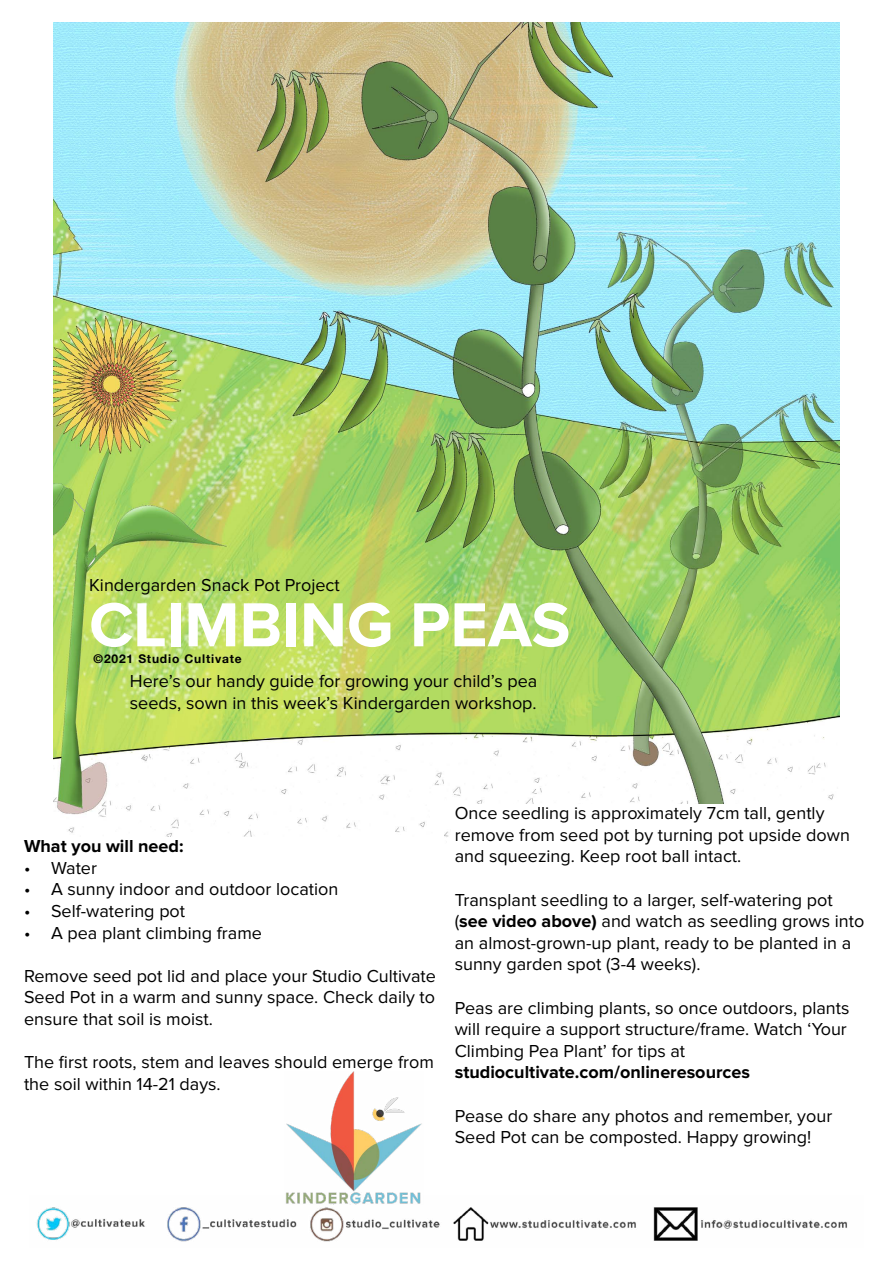
<style>
.page{position:relative;width:893px;height:1263px;background:#fff}
.page>*{position:absolute;margin:0;border:0;box-sizing:border-box;transform-origin:0 0}
.t1{font:700 64.5px "Proxima Nova";color:#fff}
.t2{font:18px/21.6px "Proxima Nova";color:#000}
.t3{font:700 18px "Proxima Nova";color:#000}
.t4{font:700 12px "Helvetica Neue";letter-spacing:.07em;color:#000}
.s1{font-weight:700}
</style>
<div class="page">
<img style="left:54px;top:22px;width:785px;height:815px">
<img style="left:36px;top:1204px;width:811px;height:38px">
<img style="left:286px;top:1071px;width:136px;height:133px">
<div style="left:452px;top:805px;width:420px;height:354px;background:#fff"></div>
<p class="t2" style="left:89px;top:575px;width:252px">Kindergarden Snack Pot Project</p>
<h1 class="t1" style="left:89px;top:595px;width:483px">CLIMBING PEAS</h1>
<p class="t4" style="left:94px;top:649px;width:150px">©2021 Studio Cultivate</p>
<p class="t2" style="left:130px;top:671px;width:409px">Here’s our handy guide for growing your child’s pea seeds, sown in this week’s Kindergarden workshop.</p>
<p class="t3" style="left:24px;top:838px;width:161px">What you will need:</p>
<p class="t2" style="left:24px;top:858px;width:75px">• Water</p>
<p class="t2" style="left:24px;top:879px;width:316px">• A sunny indoor and outdoor location</p>
<p class="t2" style="left:24px;top:901px;width:163px">• Self-watering pot</p>
<p class="t2" style="left:24px;top:922px;width:239px">• A pea plant climbing frame</p>
<p class="t2" style="left:24px;top:966px;width:414px;text-align:justify">Remove seed pot lid and place your Studio Cultivate Seed Pot in a warm and sunny space. Check daily to ensure that soil is moist.</p>
<p class="t2" style="left:24px;top:1052px;width:411px">The first roots, stem and leaves should emerge from the soil within 14-21 days.</p>
<p class="t2" style="left:455px;top:803px;width:397px">Once seedling is approximately 7cm tall, gently remove from seed pot by turning pot upside down and squeezing. Keep root ball intact.</p>
<p class="t2" style="left:455px;top:889px;width:411px">Transplant seedling to a larger, self-watering pot (<span class="s1">see video above)</span> and watch as seedling grows into an almost-grown-up plant, ready to be planted in a sunny garden spot (3-4 weeks).</p>
<p class="t2" style="left:455px;top:997px;width:396px">Peas are climbing plants, so once outdoors, plants will require a support structure/frame. Watch ‘Your<br>Climbing Pea Plant’ for tips at</p>
<p class="t3" style="left:455px;top:1064px;width:297px">studiocultivate.com/onlineresources</p>
<p class="t2" style="left:455px;top:1105px;width:379px">Pease do share any photos and remember, your<br>Seed Pot can be composted. Happy growing!</p>
</div>
